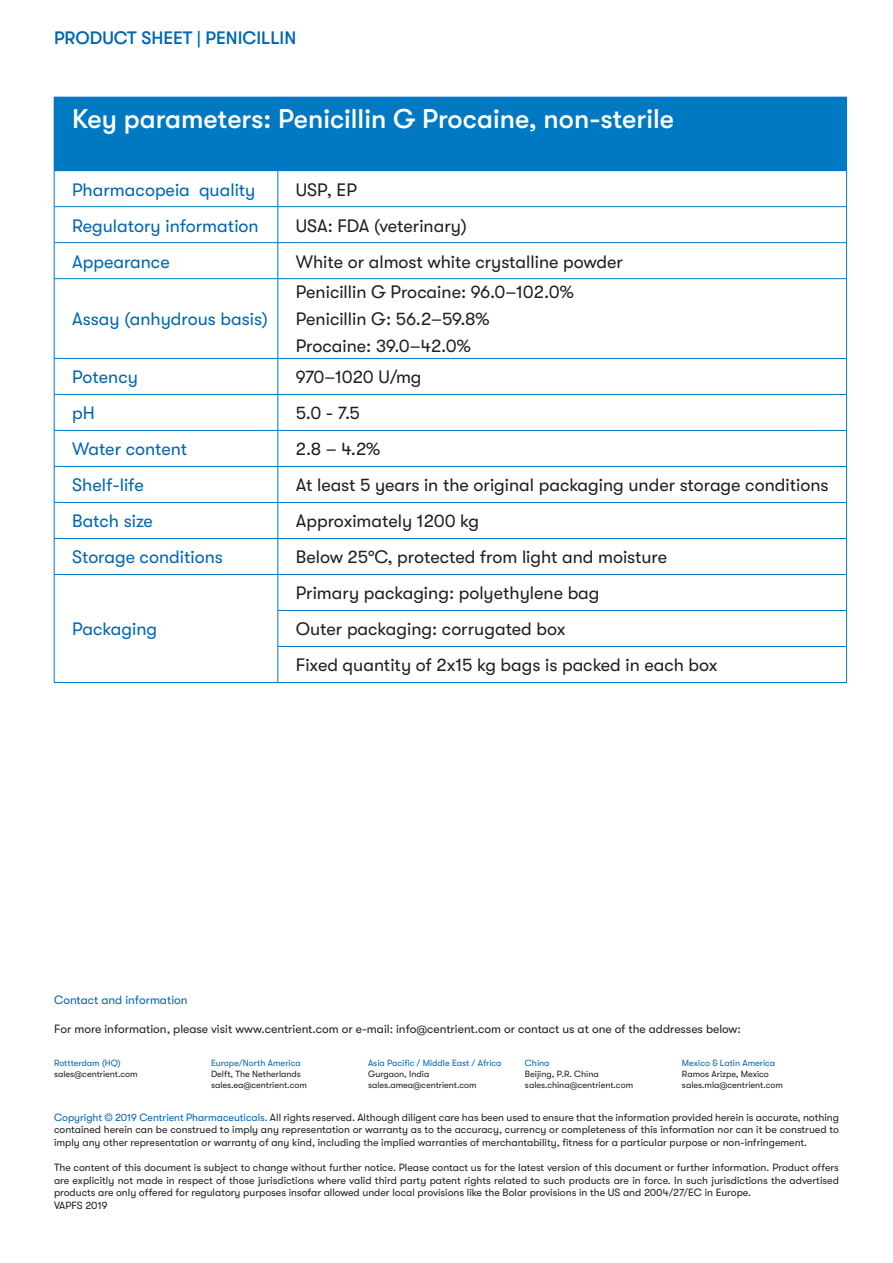
<style>
.page{position:relative;width:893px;height:1263px;background:#fff}
.page>*{position:absolute;margin:0;border:0;box-sizing:border-box;transform-origin:0 0}
.t1{font:500 27px "GT Walsheim";color:#fff}
.t2{font:18px "GT Walsheim";color:#231f20}
.t3{font:18px "GT Walsheim";color:#0166b3}
.t4{font:500 18px "GT Walsheim";color:#0166b3}
.t5{font:12px "GT Walsheim";color:#231f20}
.t6{font:12px "GT Walsheim";color:#0166b3}
.t7{font:10.5px/12.6px "GT Walsheim";color:#231f20;text-align:justify}
.t8{font:9px/10.8px "GT Walsheim";color:#231f20}
.t9{font:9px "GT Walsheim";color:#0166b3}
.s1{color:#0166b3}
</style>
<div class="page">
<div style="left:54px;top:97px;width:793px;height:74px;background:#0079c2"></div>
<hr style="left:278px;top:395px;width:1px;height:35px;background:#0079c2">
<hr style="left:278px;top:171px;width:1px;height:35px;background:#0079c2">
<hr style="left:278px;top:207px;width:1px;height:35px;background:#0079c2">
<hr style="left:278px;top:243px;width:1px;height:35px;background:#0079c2">
<hr style="left:278px;top:431px;width:1px;height:35px;background:#0079c2">
<hr style="left:278px;top:467px;width:1px;height:35px;background:#0079c2">
<hr style="left:278px;top:503px;width:1px;height:35px;background:#0079c2">
<hr style="left:278px;top:539px;width:1px;height:35px;background:#0079c2">
<hr style="left:278px;top:575px;width:1px;height:35px;background:#0079c2">
<hr style="left:278px;top:611px;width:1px;height:35px;background:#0079c2">
<hr style="left:278px;top:647px;width:1px;height:35px;background:#0079c2">
<hr style="left:54px;top:171px;width:1px;height:35px;background:#0079c2">
<hr style="left:846px;top:171px;width:1px;height:35px;background:#0079c2">
<hr style="left:54px;top:206px;width:224px;height:1px;background:#0079c2">
<hr style="left:54px;top:207px;width:1px;height:35px;background:#0079c2">
<hr style="left:278px;top:206px;width:569px;height:1px;background:#0079c2">
<hr style="left:846px;top:207px;width:1px;height:35px;background:#0079c2">
<hr style="left:54px;top:242px;width:224px;height:1px;background:#0079c2">
<hr style="left:54px;top:243px;width:1px;height:35px;background:#0079c2">
<hr style="left:278px;top:242px;width:569px;height:1px;background:#0079c2">
<hr style="left:846px;top:243px;width:1px;height:35px;background:#0079c2">
<hr style="left:54px;top:395px;width:1px;height:35px;background:#0079c2">
<hr style="left:846px;top:395px;width:1px;height:35px;background:#0079c2">
<hr style="left:54px;top:430px;width:224px;height:1px;background:#0079c2">
<hr style="left:54px;top:431px;width:1px;height:35px;background:#0079c2">
<hr style="left:278px;top:430px;width:569px;height:1px;background:#0079c2">
<hr style="left:846px;top:431px;width:1px;height:35px;background:#0079c2">
<hr style="left:54px;top:466px;width:224px;height:1px;background:#0079c2">
<hr style="left:54px;top:467px;width:1px;height:35px;background:#0079c2">
<hr style="left:278px;top:466px;width:569px;height:1px;background:#0079c2">
<hr style="left:846px;top:467px;width:1px;height:35px;background:#0079c2">
<hr style="left:54px;top:502px;width:224px;height:1px;background:#0079c2">
<hr style="left:54px;top:503px;width:1px;height:35px;background:#0079c2">
<hr style="left:278px;top:502px;width:569px;height:1px;background:#0079c2">
<hr style="left:846px;top:503px;width:1px;height:35px;background:#0079c2">
<hr style="left:54px;top:538px;width:224px;height:1px;background:#0079c2">
<hr style="left:54px;top:539px;width:1px;height:35px;background:#0079c2">
<hr style="left:278px;top:538px;width:569px;height:1px;background:#0079c2">
<hr style="left:846px;top:539px;width:1px;height:35px;background:#0079c2">
<hr style="left:54px;top:574px;width:224px;height:1px;background:#0079c2">
<hr style="left:54px;top:575px;width:1px;height:35px;background:#0079c2">
<hr style="left:278px;top:574px;width:569px;height:1px;background:#0079c2">
<hr style="left:846px;top:575px;width:1px;height:35px;background:#0079c2">
<hr style="left:54px;top:610px;width:1px;height:36px;background:#0079c2">
<hr style="left:278px;top:610px;width:569px;height:1px;background:#0079c2">
<hr style="left:846px;top:611px;width:1px;height:35px;background:#0079c2">
<hr style="left:54px;top:646px;width:1px;height:36px;background:#0079c2">
<hr style="left:278px;top:646px;width:569px;height:1px;background:#0079c2">
<hr style="left:846px;top:647px;width:1px;height:35px;background:#0079c2">
<hr style="left:54px;top:682px;width:224px;height:1px;background:#0079c2">
<hr style="left:278px;top:682px;width:569px;height:1px;background:#0079c2">
<hr style="left:54px;top:278px;width:224px;height:1px;background:#0079c2">
<hr style="left:54px;top:279px;width:1px;height:79px;background:#0079c2">
<hr style="left:278px;top:278px;width:569px;height:1px;background:#0079c2">
<hr style="left:278px;top:279px;width:1px;height:79px;background:#0079c2">
<hr style="left:846px;top:279px;width:1px;height:79px;background:#0079c2">
<hr style="left:54px;top:358px;width:224px;height:1px;background:#0079c2">
<hr style="left:54px;top:359px;width:1px;height:35px;background:#0079c2">
<hr style="left:278px;top:358px;width:569px;height:1px;background:#0079c2">
<hr style="left:278px;top:359px;width:1px;height:35px;background:#0079c2">
<hr style="left:846px;top:359px;width:1px;height:35px;background:#0079c2">
<hr style="left:54px;top:394px;width:224px;height:1px;background:#0079c2">
<hr style="left:278px;top:394px;width:569px;height:1px;background:#0079c2">
<h2 class="t4" style="left:54px;top:27px;width:244px">PRODUCT SHEET | PENICILLIN</h2>
<p class="t1" style="left:72px;top:104px;width:603px">Key parameters: Penicillin G Procaine, non-sterile</p>
<p class="t3" style="left:72px;top:179px;width:185px">Pharmacopeia quality</p>
<p class="t2" style="left:296px;top:179px;width:63px">USP, EP</p>
<p class="t3" style="left:72px;top:215px;width:188px">Regulatory information</p>
<p class="t2" style="left:296px;top:215px;width:172px">USA: FDA (veterinary)</p>
<p class="t3" style="left:72px;top:251px;width:99px">Appearance</p>
<p class="t2" style="left:296px;top:251px;width:329px">White or almost white crystalline powder</p>
<p class="t3" style="left:72px;top:309px;width:197px">Assay (anhydrous basis)</p>
<p class="t2" style="left:296px;top:282px;width:279px">Penicillin G Procaine: 96.0–102.0%</p>
<p class="t2" style="left:296px;top:309px;width:195px">Penicillin G: 56.2–59.8%</p>
<p class="t2" style="left:296px;top:336px;width:177px">Procaine: 39.0–42.0%</p>
<p class="t3" style="left:72px;top:367px;width:67px">Potency</p>
<p class="t2" style="left:296px;top:367px;width:127px">970–1020 U/mg</p>
<p class="t3" style="left:72px;top:403px;width:24px">pH</p>
<p class="t2" style="left:296px;top:403px;width:66px">5.0 - 7.5</p>
<p class="t3" style="left:72px;top:439px;width:116px">Water content</p>
<p class="t2" style="left:296px;top:439px;width:86px">2.8 – 4.2%</p>
<p class="t3" style="left:72px;top:475px;width:73px">Shelf-life</p>
<p class="t2" style="left:296px;top:475px;width:534px">At least 5 years in the original packaging under storage conditions</p>
<p class="t3" style="left:72px;top:511px;width:82px">Batch size</p>
<p class="t2" style="left:296px;top:511px;width:185px">Approximately 1200 kg</p>
<p class="t3" style="left:72px;top:547px;width:152px">Storage conditions</p>
<p class="t2" style="left:296px;top:547px;width:373px">Below 25°C, protected from light and moisture</p>
<p class="t3" style="left:72px;top:619px;width:86px">Packaging</p>
<p class="t2" style="left:296px;top:583px;width:305px">Primary packaging: polyethylene bag</p>
<p class="t2" style="left:296px;top:619px;width:271px">Outer packaging: corrugated box</p>
<p class="t2" style="left:296px;top:655px;width:423px">Fixed quantity of 2x15 kg bags is packed in each box</p>
<p class="t6" style="left:54px;top:993px;width:135px">Contact and information</p>
<p class="t5" style="left:54px;top:1022px;width:688px">For more information, please visit www.centrient.com or e-mail: info@centrient.com or contact us at one of the addresses below:</p>
<p class="t9" style="left:54px;top:1058px;width:68px">Rottterdam (HQ)</p>
<p class="t8" style="left:54px;top:1069px;width:85px">sales@centrient.com</p>
<p class="t9" style="left:211px;top:1058px;width:91px">Europe/North America</p>
<p class="t8" style="left:211px;top:1069px;width:97px">Delft, The Netherlands sales.ea@centrient.com</p>
<p class="t9" style="left:368px;top:1058px;width:135px">Asia Pacific / Middle East / Africa</p>
<p class="t8" style="left:368px;top:1069px;width:110px">Gurgaon, India sales.amea@centrient.com</p>
<p class="t9" style="left:525px;top:1058px;width:26px">China</p>
<p class="t8" style="left:525px;top:1069px;width:110px">Beijing, P.R. China sales.china@centrient.com</p>
<p class="t9" style="left:682px;top:1058px;width:95px">Mexico &amp; Latin America</p>
<p class="t8" style="left:682px;top:1069px;width:102px">Ramos Arizpe, Mexico sales.mla@centrient.com</p>
<p class="t7" style="left:54px;top:1111px;width:786px"><span class="s1">Copyright © 2019 Centrient Pharmaceuticals.</span> All rights reserved. Although diligent care has been used to ensure that the information provided herein is accurate, nothing contained herein can be construed to imply any representation or warranty as to the accuracy, currency or completeness of this information nor can it be construed to imply any other representation or warranty of any kind, including the implied warranties of merchantability, fitness for a particular purpose or non-infringement.</p>
<p class="t7" style="left:54px;top:1161px;width:786px;text-align:left">The content of this document is subject to change without further notice. Please contact us for the latest version of this document or further information. Product offers are explicitly not made in respect of those jurisdictions where valid third party patent rights related to such products are in force. In such jurisdictions the advertised products are only offered for regulatory purposes insofar allowed under local provisions like the Bolar provisions in the US and 2004/27/EC in Europe.<br>VAPFS 2019</p>
</div>
